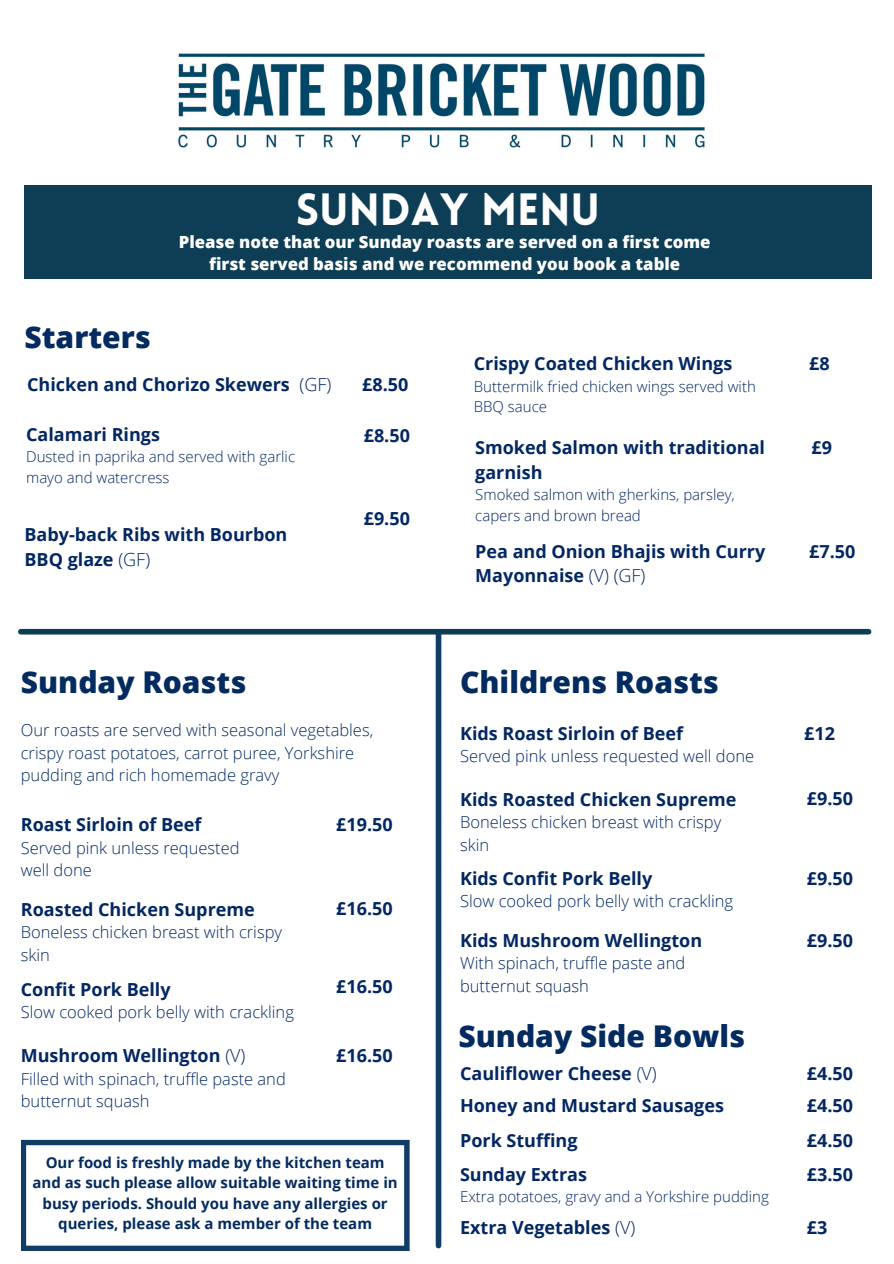
<style>
.page{position:relative;width:894px;height:1264px;background:#fff}
.page>*{position:absolute;margin:0;border:0;box-sizing:border-box;transform-origin:0 0}
.t1{font:900 44.25px "Lovelo";color:#fff}
.t2{font:800 30px "Open Sans";color:#042b5f}
.t3{font:700 18px/24.8px "Open Sans";color:#032763}
.t4{font:800 16.8px/22.5px "Open Sans";color:#fff;text-align:center}
.t5{font:300 16.5px/22.5px "Open Sans";color:#032763}
.t6{font:300 16.5px/22.5px "Open Sans";color:#042b5f}
.t7{font:300 15px/20.2px "Open Sans";color:#032763}
.t8{font:700 15px/20.2px "Open Sans";color:#042b5f;text-align:center}
.s1{font-weight:300}
</style>
<div class="page">
<img style="left:178px;top:53px;width:527px;height:95px">
<div style="left:25px;top:185px;width:846px;height:94px;background:#0e3e55"></div>
<div style="left:21px;top:629px;width:847px;height:5px;background:#0e3e55"></div>
<svg style="left:21px;top:1139px;width:388px;height:112px"></svg>
<div style="left:435px;top:634px;width:6px;height:611px;background:#113c65"></div>
<h3 class="t1" style="left:295px;top:192px;width:306px">SUNDAY MENU</h3>
<p class="t2" style="left:25px;top:316px;width:128px">Starters</p>
<h3 class="t4" style="left:179px;top:230px;width:533px">Please note that our Sunday roasts are served on a first come first served basis and we recommend you book a table</h3>
<h4 class="t3" style="left:27px;top:372px;width:305px">Chicken and Chorizo Skewers <span class="s1">(GF)</span></h4>
<p class="t3" style="left:26px;top:421px;width:135px">Calamari Rings</p>
<p class="t7" style="left:26px;top:446px;width:270px">Dusted in paprika and served with garlic mayo and watercress</p>
<h4 class="t3" style="left:25px;top:521px;width:264px">Baby-back Ribs with Bourbon<br>BBQ glaze <span class="s1">(GF)</span></h4>
<h3 class="t3" style="left:362px;top:372px;width:48px">£8.50</h3>
<h4 class="t3" style="left:363px;top:423px;width:48px">£8.50</h4>
<h3 class="t3" style="left:363px;top:505px;width:48px">£9.50</h3>
<h1 class="t2" style="left:21px;top:660px;width:227px">Sunday Roasts</h1>
<h3 class="t6" style="left:21px;top:718px;width:354px">Our roasts are served with seasonal vegetables, crispy roast potatoes, carrot puree, Yorkshire pudding and rich homemade gravy</h3>
<h2 class="t3" style="left:21px;top:811px;width:182px">Roast Sirloin of Beef</h2>
<h2 class="t5" style="left:21px;top:836px;width:220px">Served pink unless requested well done</h2>
<h4 class="t3" style="left:21px;top:896px;width:235px">Roasted Chicken Supreme</h4>
<h4 class="t5" style="left:21px;top:920px;width:263px">Boneless chicken breast with crispy skin</h4>
<p class="t3" style="left:21px;top:976px;width:151px">Confit Pork Belly</p>
<p class="t5" style="left:21px;top:1000px;width:274px">Slow cooked pork belly with crackling</p>
<p class="t3" style="left:21px;top:1042px;width:226px">Mushroom Wellington <span class="s1">(V)</span></p>
<p class="t5" style="left:21px;top:1066px;width:266px">Filled with spinach, truffle paste and butternut squash</p>
<p class="t3" style="left:336px;top:811px;width:58px">£19.50</p>
<h3 class="t3" style="left:336px;top:895px;width:58px">£16.50</h3>
<h4 class="t3" style="left:336px;top:973px;width:58px">£16.50</h4>
<h3 class="t3" style="left:336px;top:1042px;width:58px">£16.50</h3>
<h3 class="t8" style="left:33px;top:1152px;width:366px">Our food is freshly made by the kitchen team and as such please allow suitable waiting time in busy periods. Should you have any allergies or queries, please ask a member of the team</h3>
<h3 class="t3" style="left:473px;top:351px;width:260px">Crispy Coated Chicken Wings</h3>
<h4 class="t7" style="left:473px;top:375px;width:283px">Buttermilk fried chicken wings served with<br>BBQ sauce</h4>
<h3 class="t3" style="left:475px;top:435px;width:291px">Smoked Salmon with traditional garnish</h3>
<h5 class="t7" style="left:475px;top:484px;width:261px">Smoked salmon with gherkins, parsley, capers and brown bread</h5>
<h2 class="t3" style="left:475px;top:538px;width:291px">Pea and Onion Bhajis with Curry<br>Mayonnaise <span class="s1">(V) (GF)</span></h2>
<h4 class="t2" style="left:460px;top:660px;width:260px">Childrens Roasts</h4>
<h4 class="t3" style="left:460px;top:720px;width:224px">Kids Roast Sirloin of Beef</h4>
<h4 class="t5" style="left:460px;top:744px;width:295px">Served pink unless requested well done</h4>
<p class="t3" style="left:460px;top:786px;width:278px">Kids Roasted Chicken Supreme</p>
<p class="t5" style="left:460px;top:810px;width:263px">Boneless chicken breast with crispy skin</p>
<p class="t3" style="left:460px;top:865px;width:194px">Kids Confit Pork Belly</p>
<p class="t5" style="left:460px;top:889px;width:274px">Slow cooked pork belly with crackling</p>
<h3 class="t3" style="left:460px;top:927px;width:243px">Kids Mushroom Wellington</h3>
<h3 class="t5" style="left:460px;top:951px;width:227px">With spinach, truffle paste and butternut squash</h3>
<h3 class="t2" style="left:458px;top:1014px;width:288px">Sunday Side Bowls</h3>
<h4 class="t3" style="left:460px;top:1060px;width:198px">Cauliflower Cheese <span class="s1">(V)</span></h4>
<h3 class="t3" style="left:460px;top:1092px;width:265px">Honey and Mustard Sausages</h3>
<h3 class="t3" style="left:460px;top:1127px;width:119px">Pork Stuffing</h3>
<h4 class="t3" style="left:460px;top:1161px;width:128px">Sunday Extras</h4>
<h4 class="t7" style="left:460px;top:1186px;width:310px">Extra potatoes, gravy and a Yorkshire pudding</h4>
<h4 class="t3" style="left:460px;top:1214px;width:177px">Extra Vegetables <span class="s1">(V)</span></h4>
<h3 class="t3" style="left:809px;top:351px;width:22px">£8</h3>
<h3 class="t3" style="left:811px;top:435px;width:22px">£9</h3>
<h3 class="t3" style="left:809px;top:538px;width:48px">£7.50</h3>
<h3 class="t3" style="left:804px;top:721px;width:32px">£12</h3>
<h3 class="t3" style="left:806px;top:785px;width:48px">£9.50</h3>
<h2 class="t3" style="left:806px;top:865px;width:48px">£9.50</h2>
<h2 class="t3" style="left:806px;top:927px;width:48px">£9.50</h2>
<h3 class="t3" style="left:806px;top:1060px;width:48px">£4.50</h3>
<h3 class="t3" style="left:806px;top:1092px;width:48px">£4.50</h3>
<h4 class="t3" style="left:806px;top:1127px;width:48px">£4.50</h4>
<h4 class="t3" style="left:806px;top:1161px;width:48px">£3.50</h4>
<h3 class="t3" style="left:806px;top:1214px;width:22px">£3</h3>
</div>
